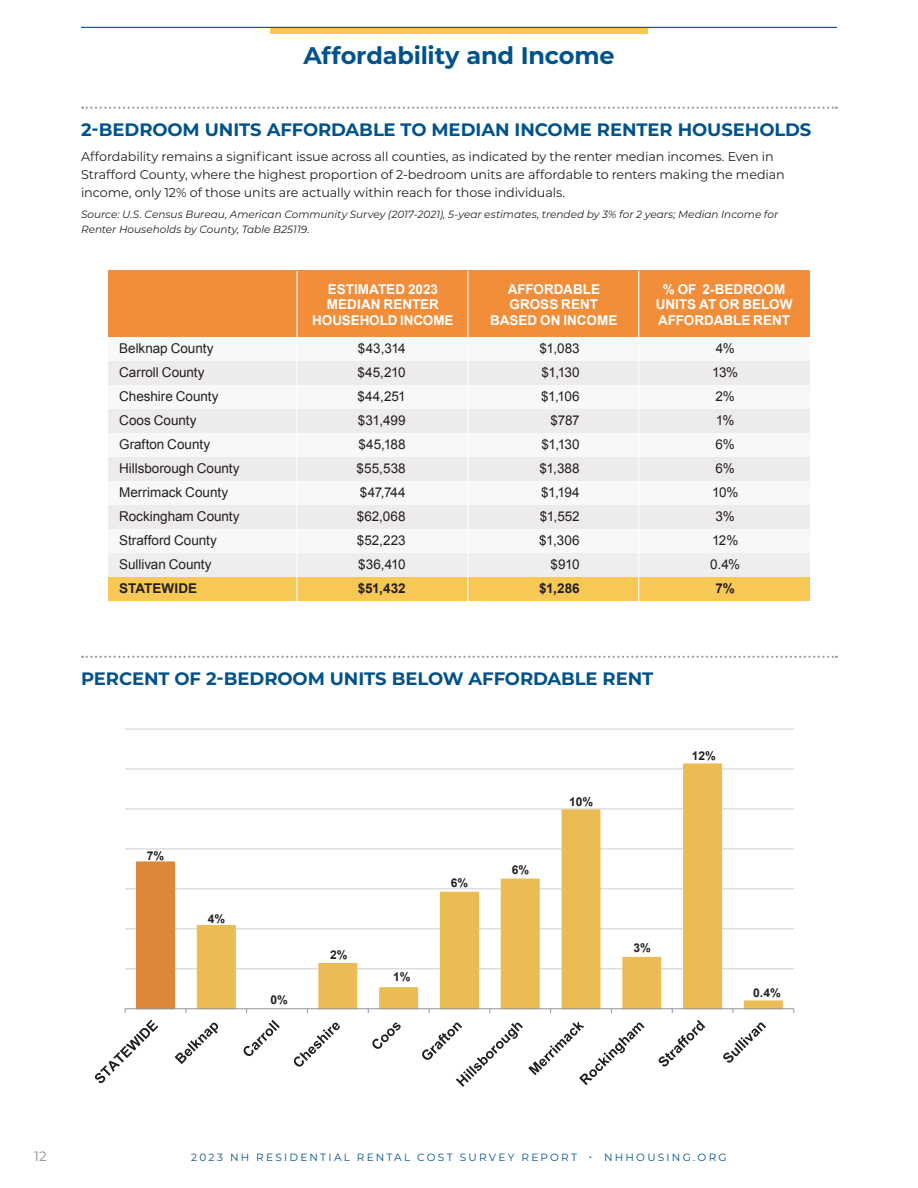
<style>
.page{position:relative;width:918px;height:1188px;background:#fff}
.page>*{position:absolute;margin:0;border:0;box-sizing:border-box;transform-origin:0 0}
.RR_-_Page_Title{font:700 24px "Montserrat";letter-spacing:-.005em;color:#01528b}
.RR_-_Chart_title{font:700 18px "Montserrat";letter-spacing:-.005em;color:#01528b}
.RR_-_Text_bulleted{font:13.5px "Arial";letter-spacing:-.005em;color:#231f20}
.RR_-_Text_bulleted-2{font:700 13.5px/15.8px "Arial";color:#fff;text-align:center}
.RR_-_Text_bulleted-3{font:700 13.5px "Arial";color:#231f20}
.t1{font:13.5px "Montserrat";color:#8a8c8f}
.RR_-_chart_text{font:12.75px/18px "Montserrat";letter-spacing:-.01em;color:#231f20}
.t2{font:700 12px "Arial";color:#231f20}
.RR_-_Chart_footnote{font:italic 10.5px/15px "Montserrat";color:#231f20}
.t3{font:10.5px "Montserrat";letter-spacing:.215em;color:#01528b}
</style>
<div class="page">
<div style="left:270px;top:27px;width:378px;height:7px;background:#f8c857"></div>
<svg style="left:82px;top:107px;width:755px;height:2px"></svg>
<svg style="left:82px;top:656px;width:755px;height:2px"></svg>
<div style="left:108px;top:271px;width:702px;height:330px;background:#f9f8f8"></div>
<div style="left:108px;top:577px;width:702px;height:24px;background:#f8c857"></div>
<div style="left:108px;top:271px;width:702px;height:66px;background:#f28e3a"></div>
<div style="left:108px;top:361px;width:702px;height:24px;background:#eeebec"></div>
<div style="left:108px;top:409px;width:702px;height:24px;background:#eeebec"></div>
<div style="left:108px;top:457px;width:702px;height:24px;background:#eeebec"></div>
<div style="left:108px;top:505px;width:702px;height:24px;background:#eeebec"></div>
<div style="left:108px;top:553px;width:702px;height:24px;background:#eeeeed"></div>
<hr style="left:296px;top:271px;width:2px;height:330px;background:#fff">
<hr style="left:467px;top:271px;width:1px;height:330px;background:#fff">
<hr style="left:638px;top:271px;width:1px;height:330px;background:#fff">
<hr style="left:125px;top:969px;width:669px;height:1px;background:#d0cece">
<hr style="left:125px;top:929px;width:669px;height:1px;background:#d0cece">
<hr style="left:125px;top:889px;width:669px;height:1px;background:#d0cece">
<hr style="left:125px;top:849px;width:669px;height:1px;background:#d0cece">
<hr style="left:125px;top:809px;width:669px;height:1px;background:#d0cece">
<hr style="left:125px;top:769px;width:669px;height:1px;background:#d0cece">
<hr style="left:125px;top:729px;width:669px;height:1px;background:#d0cece">
<div style="left:136px;top:862px;width:38px;height:147px;background:#dd8738"></div>
<div style="left:136px;top:861px;width:39px;height:148px;border:1px solid #dd8738"></div>
<svg style="left:196px;top:763px;width:587px;height:246px"></svg>
<hr style="left:125px;top:1009px;width:669px;height:1px;background:#939598">
<svg style="left:95px;top:1020px;width:63px;height:63px"></svg>
<svg style="left:175px;top:1023px;width:43px;height:41px"></svg>
<svg style="left:244px;top:1020px;width:36px;height:36px"></svg>
<svg style="left:294px;top:1023px;width:46px;height:44px"></svg>
<svg style="left:372px;top:1023px;width:29px;height:26px"></svg>
<svg style="left:422px;top:1021px;width:223px;height:66px"></svg>
<svg style="left:659px;top:1020px;width:46px;height:47px"></svg>
<svg style="left:723px;top:1023px;width:43px;height:40px"></svg>
<hr style="left:81px;top:27px;width:756px;height:1px;background:#01528b">
<p class="RR_-_Page_Title" style="left:303px;top:38px;width:313px">Affordability and Income</p>
<p class="RR_-_Chart_title" style="left:81px;top:116px;width:732px">2-BEDROOM UNITS AFFORDABLE TO MEDIAN INCOME RENTER HOUSEHOLDS</p>
<p class="RR_-_chart_text" style="left:81px;top:147px;width:705px">Affordability remains a significant issue across all counties, as indicated by the renter median incomes. Even in<br>Strafford County, where the highest proportion of 2-bedroom units are affordable to renters making the median income, only 12% of those units are actually within reach for those individuals.</p>
<p class="RR_-_Chart_footnote" style="left:81px;top:206px;width:699px">Source: U.S. Census Bureau, American Community Survey (2017-2021), 5-year estimates, trended by 3% for 2 years; Median Income for<br>Renter Households by County, Table B25119.</p>
<p class="RR_-_Text_bulleted-2" style="left:312px;top:282px;width:143px">ESTIMATED 2023<br>MEDIAN RENTER<br>HOUSEHOLD INCOME</p>
<p class="RR_-_Text_bulleted-2" style="left:490px;top:282px;width:129px">AFFORDABLE<br>GROSS RENT<br>BASED ON INCOME</p>
<p class="RR_-_Text_bulleted-2" style="left:656px;top:282px;width:138px">% OF 2-BEDROOM<br>UNITS AT OR BELOW<br>AFFORDABLE RENT</p>
<p class="RR_-_Text_bulleted" style="left:119px;top:340px;width:96px">Belknap County</p>
<p class="RR_-_Text_bulleted" style="left:358px;top:340px;width:49px">$43,314</p>
<p class="RR_-_Text_bulleted" style="left:540px;top:340px;width:42px">$1,083</p>
<p class="RR_-_Text_bulleted" style="left:716px;top:340px;width:20px">4%</p>
<p class="RR_-_Text_bulleted" style="left:119px;top:364px;width:87px">Carroll County</p>
<p class="RR_-_Text_bulleted" style="left:357px;top:364px;width:50px">$45,210</p>
<p class="RR_-_Text_bulleted" style="left:542px;top:364px;width:40px">$1,130</p>
<p class="RR_-_Text_bulleted" style="left:712px;top:364px;width:28px">13%</p>
<p class="RR_-_Text_bulleted" style="left:119px;top:388px;width:101px">Cheshire County</p>
<p class="RR_-_Text_bulleted" style="left:357px;top:388px;width:50px">$44,251</p>
<p class="RR_-_Text_bulleted" style="left:541px;top:388px;width:40px">$1,106</p>
<p class="RR_-_Text_bulleted" style="left:716px;top:388px;width:21px">2%</p>
<p class="RR_-_Text_bulleted" style="left:119px;top:412px;width:79px">Coos County</p>
<p class="RR_-_Text_bulleted" style="left:358px;top:412px;width:49px">$31,499</p>
<p class="RR_-_Text_bulleted" style="left:550px;top:412px;width:31px">$787</p>
<p class="RR_-_Text_bulleted" style="left:716px;top:412px;width:20px">1%</p>
<p class="RR_-_Text_bulleted" style="left:119px;top:436px;width:92px">Grafton County</p>
<p class="RR_-_Text_bulleted" style="left:358px;top:436px;width:49px">$45,188</p>
<p class="RR_-_Text_bulleted" style="left:542px;top:436px;width:40px">$1,130</p>
<p class="RR_-_Text_bulleted" style="left:716px;top:436px;width:21px">6%</p>
<p class="RR_-_Text_bulleted" style="left:119px;top:460px;width:122px">Hillsborough County</p>
<p class="RR_-_Text_bulleted" style="left:357px;top:460px;width:51px">$55,538</p>
<p class="RR_-_Text_bulleted" style="left:539px;top:460px;width:42px">$1,388</p>
<p class="RR_-_Text_bulleted" style="left:716px;top:460px;width:21px">6%</p>
<p class="RR_-_Text_bulleted" style="left:119px;top:484px;width:110px">Merrimack County</p>
<p class="RR_-_Text_bulleted" style="left:360px;top:484px;width:47px">$47,744</p>
<p class="RR_-_Text_bulleted" style="left:541px;top:484px;width:40px">$1,194</p>
<p class="RR_-_Text_bulleted" style="left:712px;top:484px;width:28px">10%</p>
<p class="RR_-_Text_bulleted" style="left:119px;top:508px;width:122px">Rockingham County</p>
<p class="RR_-_Text_bulleted" style="left:357px;top:508px;width:51px">$62,068</p>
<p class="RR_-_Text_bulleted" style="left:540px;top:508px;width:42px">$1,552</p>
<p class="RR_-_Text_bulleted" style="left:716px;top:508px;width:21px">3%</p>
<p class="RR_-_Text_bulleted" style="left:119px;top:532px;width:99px">Strafford County</p>
<p class="RR_-_Text_bulleted" style="left:357px;top:532px;width:50px">$52,223</p>
<p class="RR_-_Text_bulleted" style="left:539px;top:532px;width:42px">$1,306</p>
<p class="RR_-_Text_bulleted" style="left:712px;top:532px;width:28px">12%</p>
<p class="RR_-_Text_bulleted" style="left:119px;top:556px;width:94px">Sullivan County</p>
<p class="RR_-_Text_bulleted" style="left:358px;top:556px;width:49px">$36,410</p>
<p class="RR_-_Text_bulleted" style="left:551px;top:556px;width:31px">$910</p>
<p class="RR_-_Text_bulleted" style="left:710px;top:556px;width:32px">0.4%</p>
<p class="RR_-_Text_bulleted-3" style="left:119px;top:580px;width:79px">STATEWIDE</p>
<p class="RR_-_Text_bulleted-3" style="left:358px;top:580px;width:50px">$51,432</p>
<p class="RR_-_Text_bulleted-3" style="left:539px;top:580px;width:42px">$1,286</p>
<p class="RR_-_Text_bulleted-3" style="left:715px;top:580px;width:21px">7%</p>
<p class="RR_-_Chart_title" style="left:81px;top:666px;width:574px">PERCENT OF 2-BEDROOM UNITS BELOW AFFORDABLE RENT</p>
<p class="t2" style="left:147px;top:847px;width:19px">7%</p>
<p class="t2" style="left:208px;top:911px;width:19px">4%</p>
<p class="t2" style="left:270px;top:991px;width:19px">0%</p>
<p class="t2" style="left:330px;top:947px;width:19px">2%</p>
<p class="t2" style="left:393px;top:968px;width:19px">1%</p>
<p class="t2" style="left:451px;top:875px;width:19px">6%</p>
<p class="t2" style="left:512px;top:862px;width:19px">6%</p>
<p class="t2" style="left:569px;top:794px;width:26px">10%</p>
<p class="t2" style="left:634px;top:939px;width:19px">3%</p>
<p class="t2" style="left:692px;top:747px;width:26px">12%</p>
<p class="t2" style="left:753px;top:984px;width:29px">0.4%</p>
<p class="t1" style="left:34px;top:1147px;width:14px">12</p>
<p class="t3" style="left:191px;top:1150px;width:537px">2023 NH RESIDENTIAL RENTAL COST SURVEY REPORT • NHHOUSING.ORG</p>
</div>
